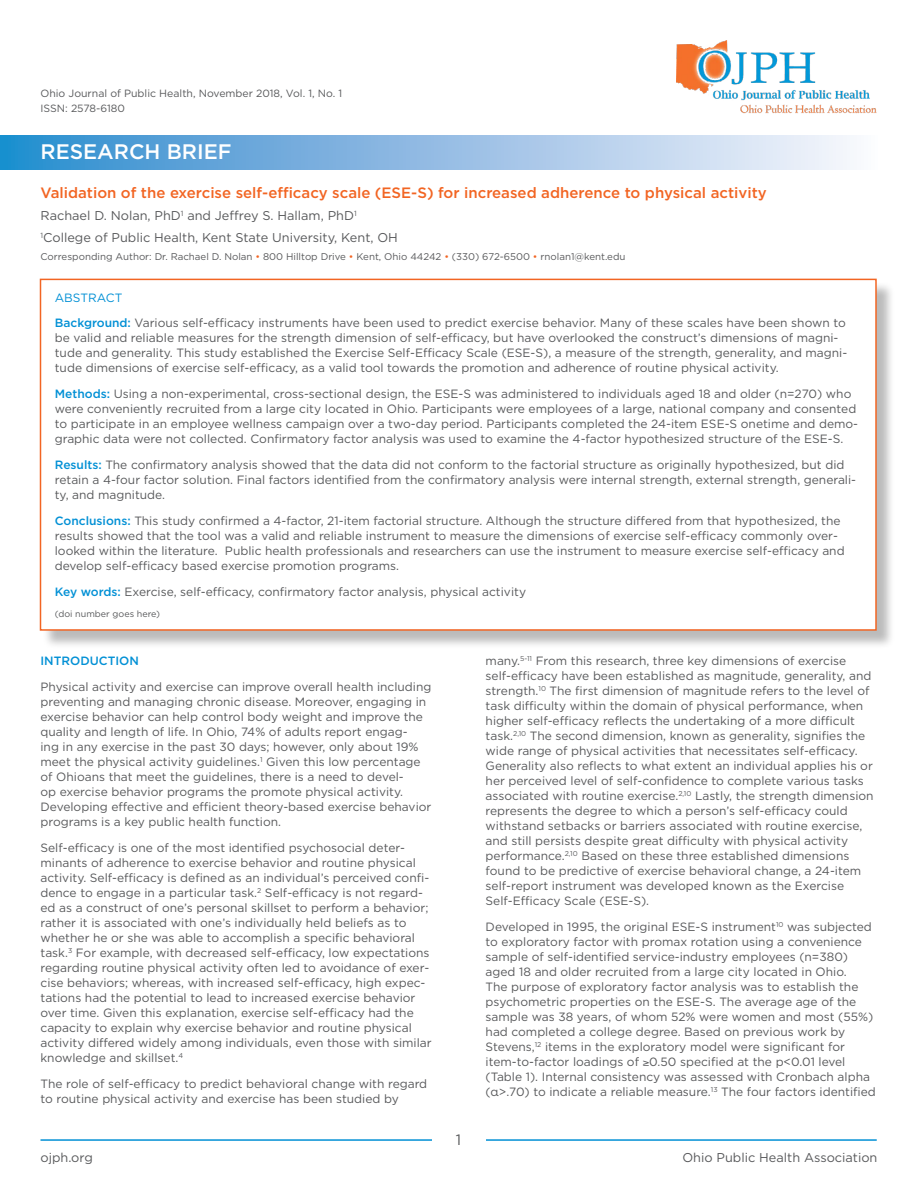
<style>
.page{position:relative;width:918px;height:1188px;background:#fff}
.page>*{position:absolute;margin:0;border:0;box-sizing:border-box;transform-origin:0 0}
.t1{font:500 21px "Gotham";color:#fff}
.t2{font:500 15px "Gotham";color:#f26523}
.t3{font:15px "Gotham";color:#58595b}
.t4{font:12.75px/22px "Gotham";color:#58595b}
.t5{font:12px/15px "Gotham";color:#58595b}
.t6{font:500 12px "Gotham";color:#0290d5}
.t7{font:10.5px/15px "Gotham";color:#58595b}
.t8{font:9.75px "Gotham";color:#58595b}
.t9{font:9px "Gotham";color:#58595b}
.s1{color:#f26523}
.s2{color:#0290d5}
.s3{font-weight:500;color:#0290d5}
</style>
<div class="page">
<hr style="left:40px;top:1139px;width:837px;height:2px;background:#0290d5">
<div style="left:432px;top:1121px;width:54px;height:37px;background:#fff"></div>
<div style="left:42px;top:281px;width:854px;height:368px;background:#000;opacity:.27"></div>
<div style="left:40px;top:279px;width:837px;height:352px;background:#fff;border:2px solid #f26523"></div>
<img style="left:677px;top:40px;width:200px;height:74px">
<div style="left:0;top:135px;width:878px;height:35px;background:linear-gradient(to right,#2a89cd,#fdf5fc)"></div>
<p class="t7" style="left:40px;top:86px;width:303px">Ohio Journal of Public Health, November 2018, Vol. 1, No. 1<br>ISSN: 2578-6180</p>
<h1 class="t1" style="left:40px;top:138px;width:193px">RESEARCH BRIEF</h1>
<p class="t2" style="left:40px;top:183px;width:728px">Validation of the exercise self-efficacy scale (ESE-S) for increased adherence to physical activity</p>
<p class="t4" style="left:40px;top:204px;width:359px">Rachael D. Nolan, PhD<sup>1</sup> and Jeffrey S. Hallam, PhD<sup>1<br>1</sup>College of Public Health, Kent State University, Kent, OH</p>
<p class="t8" style="left:40px;top:251px;width:587px">Corresponding Author: Dr. Rachael D. Nolan <span class="s1">•</span> 800 Hilltop Drive <span class="s1">•</span> Kent, Ohio 44242 <span class="s1">•</span> (330) 672-6500 <span class="s1">•</span> rnolan1@kent.edu</p>
<p class="t5" style="left:55px;top:284px;width:793px;line-height:25.8px"><span class="s2">ABSTRACT<br></span><span class="s3">Background:</span> Various self-efficacy instruments have been used to predict exercise behavior. Many of these scales have been shown to</p>
<p class="t5" style="left:55px;top:330px;width:794px">be valid and reliable measures for the strength dimension of self-efficacy, but have overlooked the construct’s dimensions of magni&shy;tude and generality. This study established the Exercise Self-Efficacy Scale (ESE-S), a measure of the strength, generality, and magni&shy;tude dimensions of exercise self-efficacy, as a valid tool towards the promotion and adherence of routine physical activity.</p>
<p class="t5" style="left:55px;top:386px;width:805px"><span class="s3">Methods:</span> Using a non-experimental, cross-sectional design, the ESE-S was administered to individuals aged 18 and older (n=270) who were conveniently recruited from a large city located in Ohio. Participants were employees of a large, national company and consented to participate in an employee wellness campaign over a two-day period. Participants completed the 24-item ESE-S onetime and demo&shy;graphic data were not collected. Confirmatory factor analysis was used to examine the 4-factor hypothesized structure of the ESE-S.</p>
<p class="t5" style="left:55px;top:457px;width:803px"><span class="s3">Results:</span> The confirmatory analysis showed that the data did not conform to the factorial structure as originally hypothesized, but did retain a 4-four factor solution. Final factors identified from the confirmatory analysis were internal strength, external strength, generali&shy;ty, and magnitude.</p>
<p class="t5" style="left:55px;top:513px;width:791px"><span class="s3">Conclusions:</span> This study confirmed a 4-factor, 21-item factorial structure. Although the structure differed from that hypothesized, the results showed that the tool was a valid and reliable instrument to measure the dimensions of exercise self-efficacy commonly over&shy;looked within the literature. Public health professionals and researchers can use the instrument to measure exercise self-efficacy and develop self-efficacy based exercise promotion programs.</p>
<p class="t5" style="left:55px;top:584px;width:473px"><span class="s3">Key words:</span> Exercise, self-efficacy, confirmatory factor analysis, physical activity</p>
<p class="t9" style="left:55px;top:608px;width:107px">(doi number goes here)</p>
<p class="t6" style="left:40px;top:653px;width:100px">INTRODUCTION</p>
<p class="t5" style="left:40px;top:679px;width:392px">Physical activity and exercise can improve overall health including preventing and managing chronic disease. Moreover, engaging in exercise behavior can help control body weight and improve the quality and length of life. In Ohio, 74% of adults report engag-<br>ing in any exercise in the past 30 days; however, only about 19% meet the physical activity guidelines.<sup>1</sup> Given this low percentage of Ohioans that meet the guidelines, there is a need to devel-<br>op exercise behavior programs the promote physical activity.<br>Developing effective and efficient theory-based exercise behavior programs is a key public health function.</p>
<p class="t5" style="left:40px;top:840px;width:393px">Self-efficacy is one of the most identified psychosocial deter&shy;minants of adherence to exercise behavior and routine physical activity. Self-efficacy is defined as an individual’s perceived confi&shy;dence to engage in a particular task.<sup>2</sup> Self-efficacy is not regard&shy;ed as a construct of one’s personal skillset to perform a behavior; rather it is associated with one’s individually held beliefs as to whether he or she was able to accomplish a specific behavioral task.<sup>3</sup> For example, with decreased self-efficacy, low expectations regarding routine physical activity often led to avoidance of exer&shy;cise behaviors; whereas, with increased self-efficacy, high expec&shy;tations had the potential to lead to increased exercise behavior over time. Given this explanation, exercise self-efficacy had the capacity to explain why exercise behavior and routine physical activity differed widely among individuals, even those with similar knowledge and skillset.<sup>4</sup></p>
<p class="t5" style="left:40px;top:1076px;width:388px">The role of self-efficacy to predict behavioral change with regard to routine physical activity and exercise has been studied by</p>
<p class="t5" style="left:486px;top:653px;width:390px">many.<sup>5-11</sup> From this research, three key dimensions of exercise self-efficacy have been established as magnitude, generality, and strength.<sup>10</sup> The first dimension of magnitude refers to the level of task difficulty within the domain of physical performance, when higher self-efficacy reflects the undertaking of a more difficult task.<sup>2,10</sup> The second dimension, known as generality, signifies the wide range of physical activities that necessitates self-efficacy.<br>Generality also reflects to what extent an individual applies his or her perceived level of self-confidence to complete various tasks associated with routine exercise.<sup>2,10</sup> Lastly, the strength dimension represents the degree to which a person’s self-efficacy could withstand setbacks or barriers associated with routine exercise, and still persists despite great difficulty with physical activity performance.<sup>2,10</sup> Based on these three established dimensions found to be predictive of exercise behavioral change, a 24-item self-report instrument was developed known as the Exercise Self-Efficacy Scale (ESE-S).</p>
<p class="t5" style="left:486px;top:919px;width:392px">Developed in 1995, the original ESE-S instrument<sup>10</sup> was subjected to exploratory factor with promax rotation using a convenience sample of self-identified service-industry employees (n=380) aged 18 and older recruited from a large city located in Ohio.<br>The purpose of exploratory factor analysis was to establish the psychometric properties on the ESE-S. The average age of the sample was 38 years, of whom 52% were women and most (55%) had completed a college degree. Based on previous work by Stevens,<sup>12</sup> items in the exploratory model were significant for item-to-factor loadings of ≥0.50 specified at the p&lt;0.01 level (Table 1). Internal consistency was assessed with Cronbach alpha (α&gt;.70) to indicate a reliable measure.<sup>13</sup> The four factors identified</p>
<p class="t3" style="left:456px;top:1130px;width:7px">1</p>
<p class="t4" style="left:40px;top:1147px;width:54px">ojph.org</p>
<p class="t4" style="left:682px;top:1147px;width:197px">Ohio Public Health Association</p>
</div>
